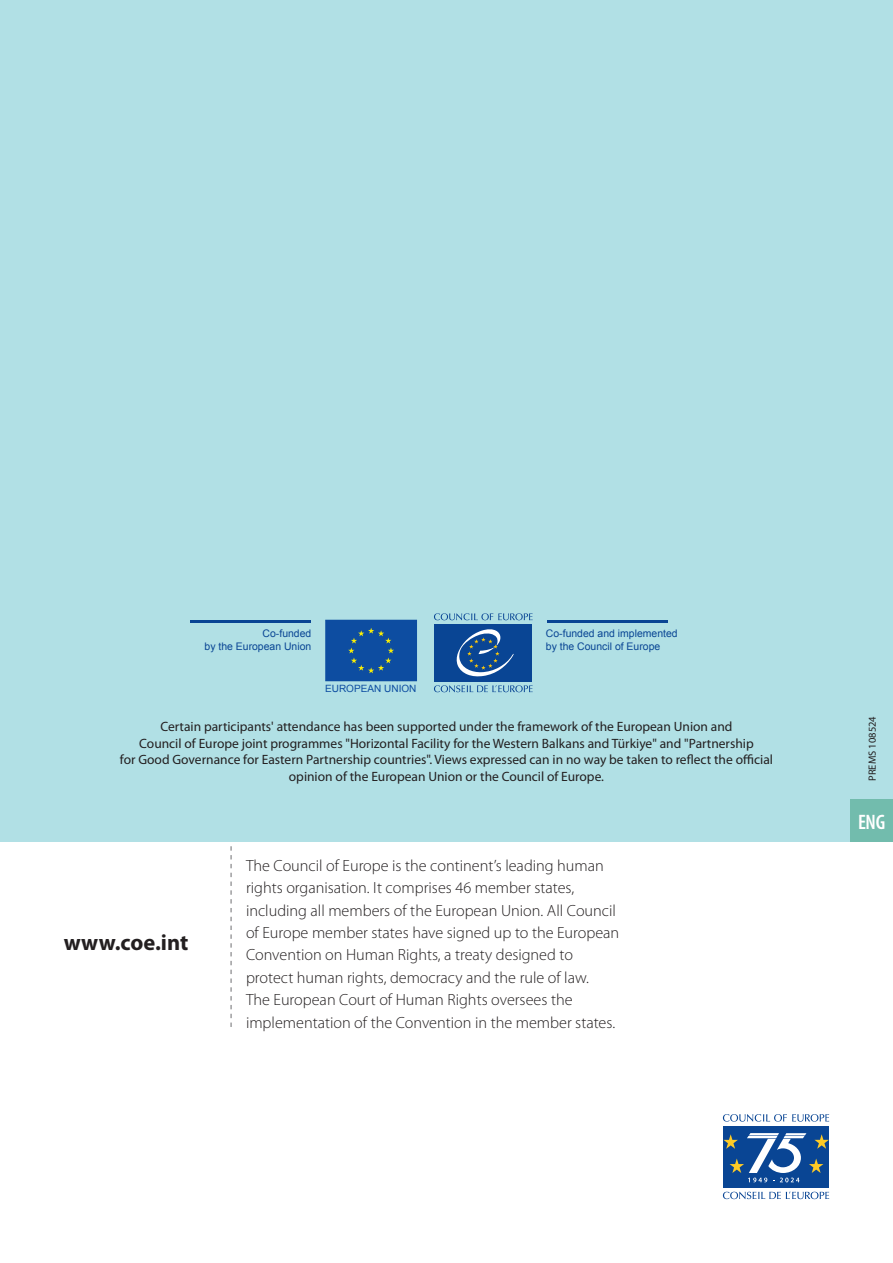
<style>
.page{position:relative;width:893px;height:1263px;background:#fff}
.page>*{position:absolute;margin:0;border:0;box-sizing:border-box;transform-origin:0 0}
.t1{font:700 22.5px "Myriad Pro";color:#231f20}
.t2{font:600 condensed 21px "Myriad Pro";color:#fff}
.t3{font:300 16.2px/22.5px "Myriad Pro";color:#231f20}
.t4{font:13.5px/16.5px "Myriad Pro";color:#231f20;text-align:center}
.t5{font:10.5px/12.6px "Arial";color:#094594}
.t6{font:10.5px "Myriad Pro";color:#231f20}
.t7{font:10.05px "Arial";color:#0d4da1}
</style>
<div class="page">
<div style="left:0;top:0;width:893px;height:842px;background:#b1e0e5"></div>
<svg style="left:231px;top:846px;width:1px;height:181px"></svg>
<div style="left:850px;top:799px;width:43px;height:43px;background:#72bcad"></div>
<svg style="left:723px;top:1114px;width:106px;height:8px"></svg>
<svg style="left:723px;top:1191px;width:106px;height:8px"></svg>
<div style="left:723px;top:1126px;width:106px;height:61px;background:#094594"></div>
<svg style="left:723px;top:1133px;width:106px;height:49px"></svg>
<svg style="left:434px;top:613px;width:99px;height:7px"></svg>
<svg style="left:434px;top:685px;width:99px;height:7px"></svg>
<div style="left:434px;top:624px;width:98px;height:57px;background:#094594"></div>
<svg style="left:456px;top:629px;width:58px;height:48px"></svg>
<div style="left:326px;top:620px;width:91px;height:61px;background:#0d4da1"></div>
<div style="left:325px;top:620px;width:92px;height:61px;border:1px solid #0d4da1"></div>
<svg style="left:348px;top:628px;width:46px;height:45px"></svg>
<hr style="left:190px;top:620px;width:121px;height:2px;background:#094594">
<hr style="left:547px;top:620px;width:121px;height:2px;background:#094594">
<p class="t5" style="left:205px;top:627px;width:108px;text-align:right">Co-funded<br>by the European Union</p>
<p class="t7" style="left:325px;top:682px;width:93px">EUROPEAN UNION</p>
<p class="t5" style="left:546px;top:627px;width:133px">Co-funded and implemented by the Council of Europe</p>
<p class="t4" style="left:120px;top:718px;width:654px">Certain participants' attendance has been supported under the framework of the European Union and<br>Council of Europe joint programmes "Horizontal Facility for the Western Balkans and Türkiye" and "Partnership<br>for Good Governance for Eastern Partnership countries". Views expressed can in no way be taken to reflect the official opinion of the European Union or the Council of Europe.</p>
<h1 class="t1" style="left:64px;top:928px;width:126px">www.coe.int</h1>
<p class="t3" style="left:246px;top:854px;width:375px">The Council of Europe is the continent’s leading human rights organisation. It comprises 46 member states, including all members of the European Union. All Council of Europe member states have signed up to the European Convention on Human Rights, a treaty designed to protect human rights, democracy and the rule of law.<br>The European Court of Human Rights oversees the implementation of the Convention in the member states.</p>
<p class="t6" style="left:866px;top:781px;width:66px;rotate:-90deg">PREMS 108524</p>
<p class="t2" style="left:858px;top:809px;width:29px">ENG</p>
</div>
